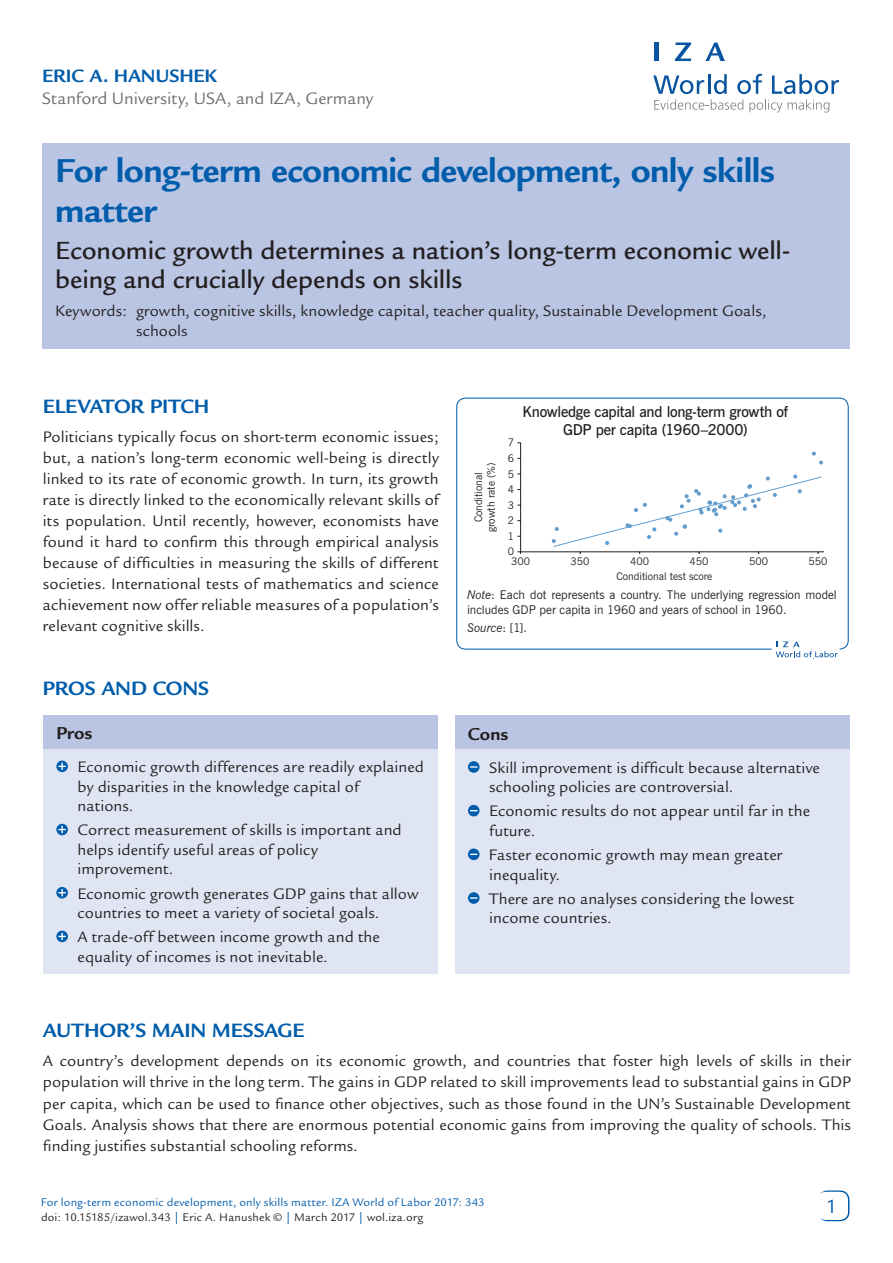
<style>
.page{position:relative;width:893px;height:1263px;background:#fff}
.page>*{position:absolute;margin:0;border:0;box-sizing:border-box;transform-origin:0 0}
.t1{font:700 36px/40.5px "Legacy Sans";letter-spacing:-.015em;color:#015dab}
.t2{font:500 27px/28.5px "Legacy Sans";letter-spacing:-.005em;color:#231f20}
.t3{font:700 21px "Legacy Sans";letter-spacing:-.01em;color:#015dab}
.t4{font:21px "Legacy Sans";color:#015dab}
.t5{font:700 19.5px "Legacy Sans";letter-spacing:-.01em;color:#015dab}
.t6{font:700 18.75px "Legacy Sans";letter-spacing:-.005em;color:#231f20}
.t7{font:18px "Legacy Sans";color:#6c6d70}
.t8{font:16.5px/21px "Legacy Sans";letter-spacing:.005em;color:#231f20}
.t9{font:600 15px/18px "News Gothic BT";letter-spacing:-.02em;color:#231f20;text-align:center}
.t10{font:12px/15px "Legacy Sans";letter-spacing:.015em;color:#015dab}
.t11{font:12px/15px "News Gothic BT";letter-spacing:.005em;color:#231f20}
.t12{font:italic 12px "News Gothic BT";letter-spacing:.005em;color:#231f20}
.t13{font:10.5px/12.6px "News Gothic BT";color:#231f20;text-align:center}
.s1{font-style:italic}
.s2{font-style:normal}
.s3{color:#231f20}
</style>
<div class="page">
<div style="left:43px;top:143px;width:807px;height:206px;background:#b9c5e3"></div>
<div style="left:818px;top:1190px;width:31px;height:31px;border:2px solid #015dab;border-radius:9px"></div>
<div style="left:817px;top:1192px;width:30px;height:28px;background:#fff;border-radius:9px"></div>
<div style="left:44px;top:716px;width:394px;height:258px;background:#e0e5f3"></div>
<div style="left:44px;top:715px;width:394px;height:34px;background:#b9c5e3"></div>
<svg style="left:56px;top:760px;width:12px;height:12px"></svg>
<svg style="left:58px;top:763px;width:8px;height:7px"></svg>
<svg style="left:56px;top:824px;width:12px;height:11px"></svg>
<svg style="left:58px;top:826px;width:8px;height:7px"></svg>
<svg style="left:56px;top:887px;width:12px;height:11px"></svg>
<svg style="left:58px;top:889px;width:8px;height:7px"></svg>
<svg style="left:56px;top:931px;width:12px;height:11px"></svg>
<svg style="left:58px;top:933px;width:8px;height:7px"></svg>
<div style="left:455px;top:716px;width:395px;height:258px;background:#e0e5f3"></div>
<div style="left:455px;top:715px;width:395px;height:34px;background:#b9c5e3"></div>
<div style="left:468px;top:761px;width:12px;height:12px;background:#015dab;border-radius:50%"></div>
<svg style="left:470px;top:766px;width:7px;height:2px"></svg>
<svg style="left:468px;top:805px;width:12px;height:11px"></svg>
<svg style="left:468px;top:848px;width:12px;height:12px"></svg>
<div style="left:468px;top:892px;width:12px;height:12px;background:#015dab;border-radius:50%"></div>
<svg style="left:470px;top:897px;width:7px;height:2px"></svg>
<svg style="left:653px;top:74px;width:186px;height:39px"></svg>
<hr style="left:654px;top:43px;width:4px;height:18px;background:#0854a0">
<svg style="left:675px;top:43px;width:16px;height:18px"></svg>
<svg style="left:705px;top:43px;width:20px;height:18px"></svg>
<div style="left:456px;top:398px;width:393px;height:252px;border:1px solid #015dab;border-radius:9px"></div>
<hr style="left:520px;top:443px;width:1px;height:109px;background:#231f20">
<hr style="left:521px;top:551px;width:303px;height:1px;background:#231f20">
<svg style="left:812px;top:452px;width:4px;height:3px"></svg>
<svg style="left:819px;top:461px;width:4px;height:3px"></svg>
<svg style="left:552px;top:475px;width:270px;height:79px"></svg>
<div style="left:772px;top:634px;width:68px;height:23px;background:#fff"></div>
<svg style="left:776px;top:641px;width:62px;height:16px"></svg>
<p class="t5" style="left:42px;top:65px;width:176px">ERIC A. HANUSHEK</p>
<p class="t7" style="left:42px;top:88px;width:333px">Stanford University, USA, and IZA, Germany</p>
<h1 class="t1" style="left:55px;top:150px;width:721px">For long-term economic development, only skills matter</h1>
<h2 class="t2" style="left:55px;top:237px;width:737px">Economic growth determines a nation’s long-term economic well&shy;being and crucially depends on skills</h2>
<p class="t8" style="left:136px;top:301px;width:632px;line-height:19.8px;text-indent:-81px">Keywords: growth, cognitive skills, knowledge capital, teacher quality, Sustainable Development Goals, schools</p>
<p class="t3" style="left:43px;top:394px;width:168px">ELEVATOR PITCH</p>
<p class="t8" style="left:43px;top:427px;width:397px;text-align:justify">Politicians typically focus on short-term economic issues; but, a nation’s long-term economic well-being is directly linked to its rate of economic growth. In turn, its growth rate is directly linked to the economically relevant skills of its population. Until recently, however, economists have found it hard to confirm this through empirical analysis because of difficulties in measuring the skills of different societies. International tests of mathematics and science achievement now offer reliable measures of a population’s relevant cognitive skills.</p>
<p class="t3" style="left:43px;top:676px;width:168px">PROS AND CONS</p>
<p class="t6" style="left:56px;top:722px;width:38px">Pros</p>
<p class="t8" style="left:78px;top:757px;width:348px;line-height:19.5px">Economic growth differences are readily explained by disparities in the knowledge capital of<br>nations.</p>
<p class="t8" style="left:78px;top:820px;width:326px;line-height:19.5px">Correct measurement of skills is important and helps identify useful areas of policy improvement.</p>
<p class="t8" style="left:78px;top:884px;width:342px;line-height:19.5px">Economic growth generates GDP gains that allow countries to meet a variety of societal goals.</p>
<p class="t8" style="left:78px;top:927px;width:304px;line-height:19.5px">A trade-off between income growth and the equality of incomes is not inevitable.</p>
<p class="t13" style="left:472px;top:532px;width:71px;rotate:-90deg">Conditional growth rate (%)</p>
<p class="t13" style="left:508px;top:436px;width:8px">7</p>
<p class="t13" style="left:508px;top:452px;width:8px">6</p>
<p class="t13" style="left:508px;top:467px;width:8px">5</p>
<p class="t13" style="left:508px;top:483px;width:8px">4</p>
<p class="t13" style="left:508px;top:498px;width:8px">3</p>
<p class="t13" style="left:508px;top:514px;width:8px">2</p>
<p class="t13" style="left:508px;top:530px;width:8px">1</p>
<p class="t13" style="left:508px;top:545px;width:8px">0</p>
<p class="t9" style="left:522px;top:403px;width:267px">Knowledge capital and long-term growth of<br>GDP per capita (1960–2000)</p>
<p class="t13" style="left:511px;top:555px;width:20px">300</p>
<p class="t13" style="left:571px;top:555px;width:20px">350</p>
<p class="t13" style="left:630px;top:555px;width:20px">400</p>
<p class="t13" style="left:690px;top:555px;width:20px">450</p>
<p class="t13" style="left:749px;top:555px;width:20px">500</p>
<p class="t13" style="left:809px;top:555px;width:20px">550</p>
<p class="t13" style="left:617px;top:570px;width:97px">Conditional test score</p>
<p class="t11" style="left:467px;top:587px;width:371px"><span class="s1">Note</span>: Each dot represents a country. The underlying regression model includes GDP per capita in 1960 and years of school in 1960.</p>
<p class="t12" style="left:467px;top:620px;width:61px">Source<span class="s2">: [1].</span></p>
<p class="t6" style="left:468px;top:723px;width:42px">Cons</p>
<p class="t8" style="left:489px;top:758px;width:332px;line-height:19.5px">Skill improvement is difficult because alternative schooling policies are controversial.</p>
<p class="t8" style="left:489px;top:802px;width:322px;line-height:19.5px">Economic results do not appear until far in the future.</p>
<p class="t8" style="left:489px;top:845px;width:295px;line-height:19.5px">Faster economic growth may mean greater inequality.</p>
<p class="t8" style="left:489px;top:889px;width:307px;line-height:19.5px">There are no analyses considering the lowest income countries.</p>
<p class="t3" style="left:43px;top:1018px;width:263px">AUTHOR’S MAIN MESSAGE</p>
<p class="t8" style="left:43px;top:1051px;width:809px;text-align:justify">A country’s development depends on its economic growth, and countries that foster high levels of skills in their population will thrive in the long term. The gains in GDP related to skill improvements lead to substantial gains in GDP per capita, which can be used to finance other objectives, such as those found in the UN’s Sustainable Development Goals. Analysis shows that there are enormous potential economic gains from improving the quality of schools. This finding justifies substantial schooling reforms.</p>
<p class="t10" style="left:41px;top:1195px;width:445px">For long-term economic development, only skills matter. IZA World of Labor 2017: 343 <span class="s3">doi: 10.15185/izawol.343</span> | <span class="s3">Eric A. Hanushek ©</span> | <span class="s3">March 2017</span> | <span class="s3">wol.iza.org</span></p>
<p class="t4" style="left:828px;top:1194px;width:13px">1</p>
</div>
